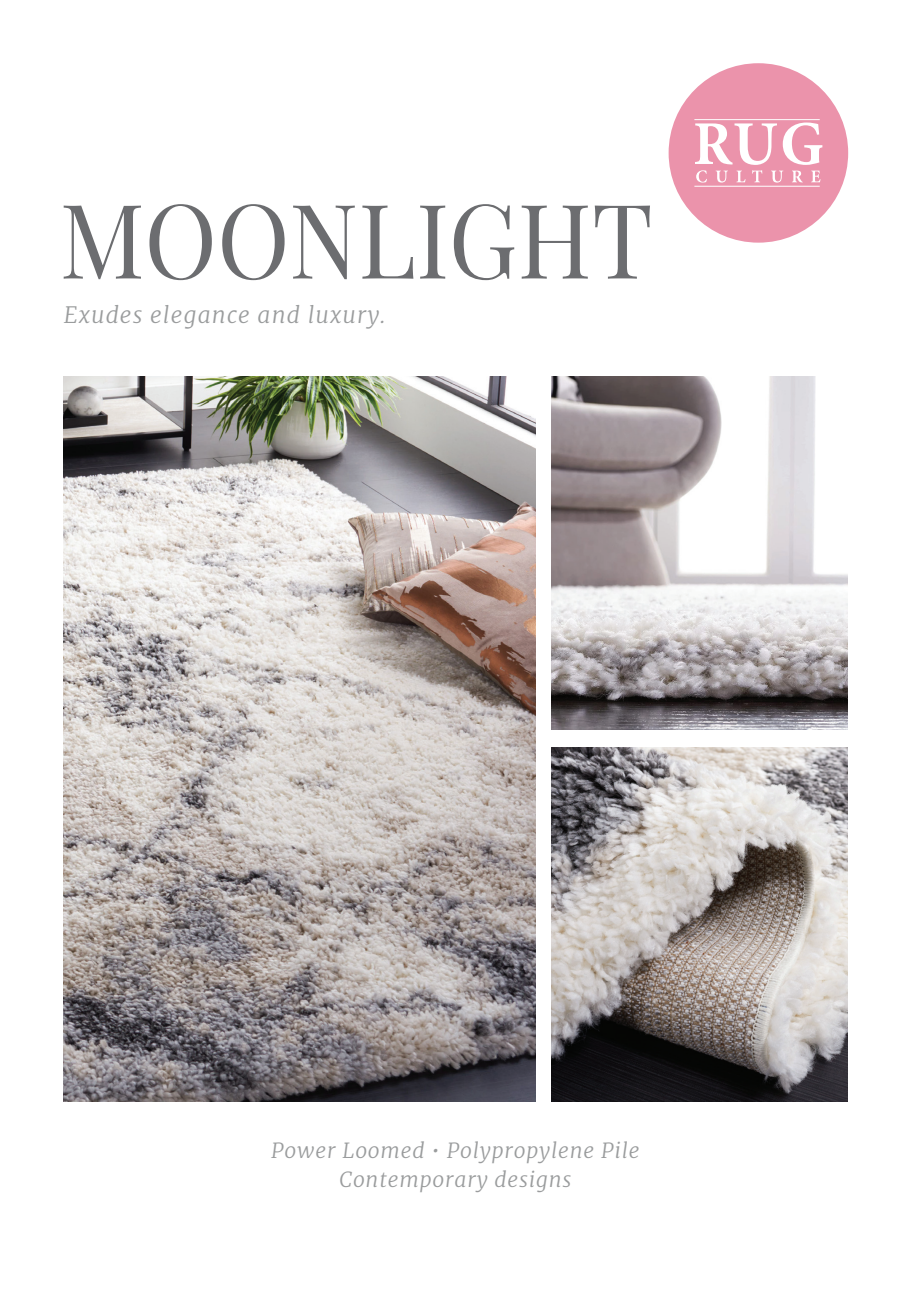
<style>
.page{position:relative;width:911px;height:1295px;background:#fff}
.page>*{position:absolute;margin:0;border:0;box-sizing:border-box;transform-origin:0 0}
.t1{font:103.25px "Playfair Display";color:#6c6d70;scale:.95 1}
.t2{font:italic 300 22.75px "Merriweather";letter-spacing:.05em;color:#9a9c9d}
.t3{font:italic 300 21px/29.8px "Merriweather";letter-spacing:.04em;color:#9a9c9d;text-align:center}
</style>
<div class="page">
<img style="left:64px;top:376px;width:471px;height:725px">
<img style="left:551px;top:376px;width:296px;height:353px">
<img style="left:551px;top:747px;width:296px;height:354px">
<div style="left:668px;top:63px;width:179px;height:180px;background:#eb93ab;border-radius:50%"></div>
<svg style="left:695px;top:122px;width:127px;height:60px"></svg>
<hr style="left:694px;top:186px;width:125px;height:1px;background:#fff">
<hr style="left:694px;top:119px;width:125px;height:1px;background:#fff">
<h1 class="t1" style="left:60px;top:159px;width:625px">MOONLIGHT</h1>
<p class="t2" style="left:64px;top:299px;width:323px">Exudes elegance and luxury.</p>
<p class="t3" style="left:271px;top:1134px;width:370px">Power Loomed • Polypropylene Pile<br>Contemporary designs</p>
</div>
